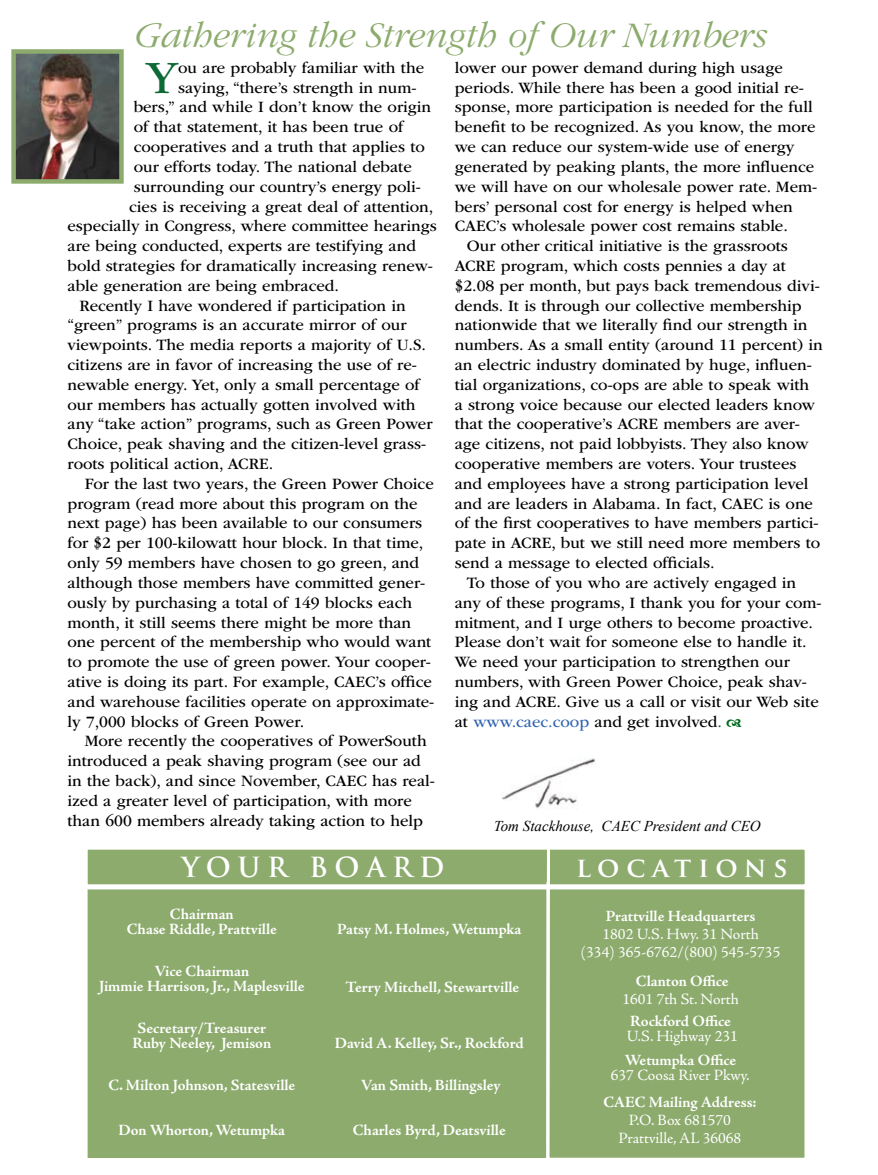
<style>
.page{position:relative;width:878px;height:1175px;background:#fff}
.page>*{position:absolute;margin:0;border:0;box-sizing:border-box;transform-origin:0 0}
.t1{font:48.3px "ITC Garamond Std";color:#0d6a37}
.t2{font:italic 300 37.5px "ITC Garamond Std";color:#8cab6d}
.t3{font:700 27px "Trajan Pro";letter-spacing:.25em;color:#fff}
.t4{font:16.5px "ITC Garamond Std";color:#010101}
.t5{font:700 15.75px/15px "Adobe Jenson Pro";letter-spacing:-.005em;color:#fff;text-align:center}
.t6{font:15.75px/18px "Adobe Jenson Pro";color:#fff;text-align:center}
.t7{font:italic 15px "Times New Roman";color:#000}
.s1{color:#3264af}
.s2{color:#0d6a37}
</style>
<div class="page">
<div style="left:86px;top:884px;width:464px;height:275px;background:#8cab6d"></div>
<div style="left:85px;top:882px;width:467px;height:278px;border:3px solid #fff"></div>
<div style="left:86px;top:848px;width:465px;height:37px;background:#8cab6d"></div>
<div style="left:85px;top:846px;width:467px;height:41px;border:3px solid #fff"></div>
<div style="left:548px;top:883px;width:258px;height:276px;background:#8cab6d"></div>
<div style="left:546px;top:882px;width:261px;height:278px;border:3px solid #fff"></div>
<div style="left:548px;top:848px;width:258px;height:37px;background:#8cab6d"></div>
<div style="left:547px;top:846px;width:260px;height:41px;border:3px solid #fff"></div>
<hr style="left:67px;top:886px;width:763px;height:3px;background:#fff">
<svg style="left:544px;top:846px;width:7px;height:314px"></svg>
<img style="left:16px;top:54px;width:103px;height:125px">
<div style="left:11px;top:49px;width:113px;height:135px;border:4px solid #8cab6d"></div>
<img style="left:501px;top:758px;width:95px;height:50px">
<h2 class="t2" style="left:134px;top:15px;width:634px">Gathering the Strength of Our Numbers</h2>
<h1 class="t1" style="left:146px;top:51px;width:34px">Y</h1>
<p class="t4" style="left:178px;top:59px;width:247px">ou are probably familiar with the</p>
<p class="t4" style="left:178px;top:78px;width:240px">saying, “there’s strength in num-</p>
<p class="t4" style="left:134px;top:98px;width:299px">bers,” and while I don’t know the origin</p>
<p class="t4" style="left:134px;top:118px;width:271px">of that statement, it has been true of</p>
<p class="t4" style="left:134px;top:138px;width:292px">cooperatives and a truth that applies to</p>
<p class="t4" style="left:134px;top:158px;width:279px">our efforts today. The national debate</p>
<p class="t4" style="left:134px;top:177px;width:288px">surrounding our country’s energy poli-</p>
<p class="t4" style="left:129px;top:197px;width:306px">cies is receiving a great deal of attention,</p>
<p class="t4" style="left:67px;top:217px;width:371px">especially in Congress, where committee hearings</p>
<p class="t4" style="left:67px;top:237px;width:350px">are being conducted, experts are testifying and</p>
<p class="t4" style="left:67px;top:257px;width:367px">bold strategies for dramatically increasing renew-</p>
<p class="t4" style="left:67px;top:276px;width:273px">able generation are being embraced.</p>
<p class="t4" style="left:79px;top:296px;width:328px">Recently I have wondered if participation in</p>
<p class="t4" style="left:67px;top:316px;width:340px">“green” programs is an accurate mirror of our</p>
<p class="t4" style="left:67px;top:336px;width:360px">viewpoints. The media reports a majority of U.S.</p>
<p class="t4" style="left:67px;top:356px;width:351px">citizens are in favor of increasing the use of re-</p>
<p class="t4" style="left:67px;top:375px;width:354px">newable energy. Yet, only a small percentage of</p>
<p class="t4" style="left:67px;top:395px;width:349px">our members has actually gotten involved with</p>
<p class="t4" style="left:67px;top:415px;width:366px">any “take action” programs, such as Green Power</p>
<p class="t4" style="left:67px;top:435px;width:360px">Choice, peak shaving and the citizen-level grass-</p>
<p class="t4" style="left:67px;top:455px;width:207px">roots political action, ACRE.</p>
<p class="t4" style="left:85px;top:474px;width:350px">For the last two years, the Green Power Choice</p>
<p class="t4" style="left:67px;top:494px;width:351px">program (read more about this program on the</p>
<p class="t4" style="left:67px;top:514px;width:356px">next page) has been available to our consumers</p>
<p class="t4" style="left:67px;top:534px;width:357px">for $2 per 100-kilowatt hour block. In that time,</p>
<p class="t4" style="left:67px;top:554px;width:353px">only 59 members have chosen to go green, and</p>
<p class="t4" style="left:67px;top:573px;width:359px">although those members have committed gener-</p>
<p class="t4" style="left:67px;top:593px;width:346px">ously by purchasing a total of 149 blocks each</p>
<p class="t4" style="left:67px;top:613px;width:345px">month, it still seems there might be more than</p>
<p class="t4" style="left:67px;top:633px;width:365px">one percent of the membership who would want</p>
<p class="t4" style="left:67px;top:653px;width:365px">to promote the use of green power. Your cooper-</p>
<p class="t4" style="left:67px;top:672px;width:366px">ative is doing its part. For example, CAEC’s office</p>
<p class="t4" style="left:67px;top:692px;width:368px">and warehouse facilities operate on approximate-</p>
<p class="t4" style="left:67px;top:712px;width:238px">ly 7,000 blocks of Green Power.</p>
<p class="t4" style="left:85px;top:732px;width:343px">More recently the cooperatives of PowerSouth</p>
<p class="t4" style="left:67px;top:752px;width:355px">introduced a peak shaving program (see our ad</p>
<p class="t4" style="left:67px;top:771px;width:369px">in the back), and since November, CAEC has real-</p>
<p class="t4" style="left:67px;top:791px;width:346px">ized a greater level of participation, with more</p>
<p class="t4" style="left:67px;top:811px;width:357px">than 600 members already taking action to help</p>
<h3 class="t3" style="left:181px;top:850px;width:264px">YOUR BOARD</h3>
<p class="t4" style="left:455px;top:59px;width:329px">lower our power demand during high usage</p>
<p class="t4" style="left:455px;top:78px;width:350px">periods. While there has been a good initial re-</p>
<p class="t4" style="left:455px;top:98px;width:359px">sponse, more participation is needed for the full</p>
<p class="t4" style="left:455px;top:118px;width:362px">benefit to be recognized. As you know, the more</p>
<p class="t4" style="left:455px;top:138px;width:341px">we can reduce our system-wide use of energy</p>
<p class="t4" style="left:455px;top:158px;width:361px">generated by peaking plants, the more influence</p>
<p class="t4" style="left:455px;top:177px;width:364px">we will have on our wholesale power rate. Mem-</p>
<p class="t4" style="left:455px;top:197px;width:339px">bers’ personal cost for energy is helped when</p>
<p class="t4" style="left:455px;top:217px;width:334px">CAEC’s wholesale power cost remains stable.</p>
<p class="t4" style="left:466px;top:237px;width:323px">Our other critical initiative is the grassroots</p>
<p class="t4" style="left:455px;top:257px;width:333px">ACRE program, which costs pennies a day at</p>
<p class="t4" style="left:455px;top:276px;width:366px">$2.08 per month, but pays back tremendous divi-</p>
<p class="t4" style="left:455px;top:296px;width:348px">dends. It is through our collective membership</p>
<p class="t4" style="left:455px;top:316px;width:354px">nationwide that we literally find our strength in</p>
<p class="t4" style="left:455px;top:336px;width:369px">numbers. As a small entity (around 11 percent) in</p>
<p class="t4" style="left:455px;top:356px;width:358px">an electric industry dominated by huge, influen-</p>
<p class="t4" style="left:455px;top:375px;width:356px">tial organizations, co-ops are able to speak with</p>
<p class="t4" style="left:455px;top:395px;width:362px">a strong voice because our elected leaders know</p>
<p class="t4" style="left:455px;top:415px;width:347px">that the cooperative’s ACRE members are aver-</p>
<p class="t4" style="left:455px;top:435px;width:355px">age citizens, not paid lobbyists. They also know</p>
<p class="t4" style="left:455px;top:455px;width:343px">cooperative members are voters. Your trustees</p>
<p class="t4" style="left:455px;top:474px;width:355px">and employees have a strong participation level</p>
<p class="t4" style="left:455px;top:494px;width:360px">and are leaders in Alabama. In fact, CAEC is one</p>
<p class="t4" style="left:455px;top:514px;width:365px">of the first cooperatives to have members partici-</p>
<p class="t4" style="left:455px;top:534px;width:367px">pate in ACRE, but we still need more members to</p>
<p class="t4" style="left:455px;top:554px;width:261px">send a message to elected officials.</p>
<p class="t4" style="left:466px;top:573px;width:331px">To those of you who are actively engaged in</p>
<p class="t4" style="left:455px;top:593px;width:368px">any of these programs, I thank you for your com-</p>
<p class="t4" style="left:455px;top:613px;width:360px">mitment, and I urge others to become proactive.</p>
<p class="t4" style="left:455px;top:633px;width:353px">Please don’t wait for someone else to handle it.</p>
<p class="t4" style="left:455px;top:653px;width:336px">We need your participation to strengthen our</p>
<p class="t4" style="left:455px;top:672px;width:353px">numbers, with Green Power Choice, peak shav-</p>
<p class="t4" style="left:455px;top:692px;width:365px">ing and ACRE. Give us a call or visit our Web site</p>
<p class="t4" style="left:455px;top:712px;width:269px">at <span class="s1">www.caec.coop</span> and get involved<span class="s2">.</span></p>
<p class="t7" style="left:494px;top:817px;width:268px">Tom Stackhouse, CAEC President and CEO</p>
<h3 class="t3" style="left:576px;top:850px;width:213px">locations</h3>
<p class="t5" style="left:127px;top:906px;width:152px">Chairman<br>Chase Riddle, Prattville</p>
<p class="t5" style="left:99px;top:963px;width:207px">Vice Chairman<br>Jimmie Harrison, Jr., Maplesville</p>
<p class="t5" style="left:132px;top:1020px;width:140px">Secretary/Treasurer<br>Ruby Neeley, Jemison</p>
<p class="t5" style="left:108px;top:1077px;width:188px">C. Milton Johnson, Statesville</p>
<p class="t5" style="left:119px;top:1122px;width:168px">Don Whorton, Wetumpka</p>
<p class="t5" style="left:337px;top:921px;width:186px">Patsy M. Holmes, Wetumpka</p>
<p class="t5" style="left:345px;top:980px;width:175px">Terry Mitchell, Stewartville</p>
<p class="t5" style="left:335px;top:1035px;width:190px">David A. Kelley, Sr., Rockford</p>
<p class="t5" style="left:361px;top:1077px;width:141px">Van Smith, Billingsley</p>
<p class="t5" style="left:353px;top:1122px;width:154px">Charles Byrd, Deatsville</p>
<p class="t5" style="left:605px;top:909px;width:151px">Prattville Headquarters</p>
<p class="t6" style="left:581px;top:925px;width:201px">1802 U.S. Hwy. 31 North<br>(334) 365-6762/(800) 545-5735</p>
<p class="t5" style="left:635px;top:973px;width:94px">Clanton Office</p>
<p class="t6" style="left:622px;top:990px;width:118px">1601 7th St. North</p>
<p class="t5" style="left:630px;top:1014px;width:102px">Rockford Office</p>
<p class="t6" style="left:626px;top:1027px;width:113px">U.S. Highway 231</p>
<p class="t5" style="left:625px;top:1053px;width:113px">Wetumpka Office</p>
<p class="t6" style="left:610px;top:1066px;width:140px">637 Coosa River Pkwy.</p>
<p class="t5" style="left:603px;top:1095px;width:155px">CAEC Mailing Address:</p>
<p class="t6" style="left:618px;top:1111px;width:124px">P.O. Box 681570<br>Prattville, AL 36068</p>
</div>
